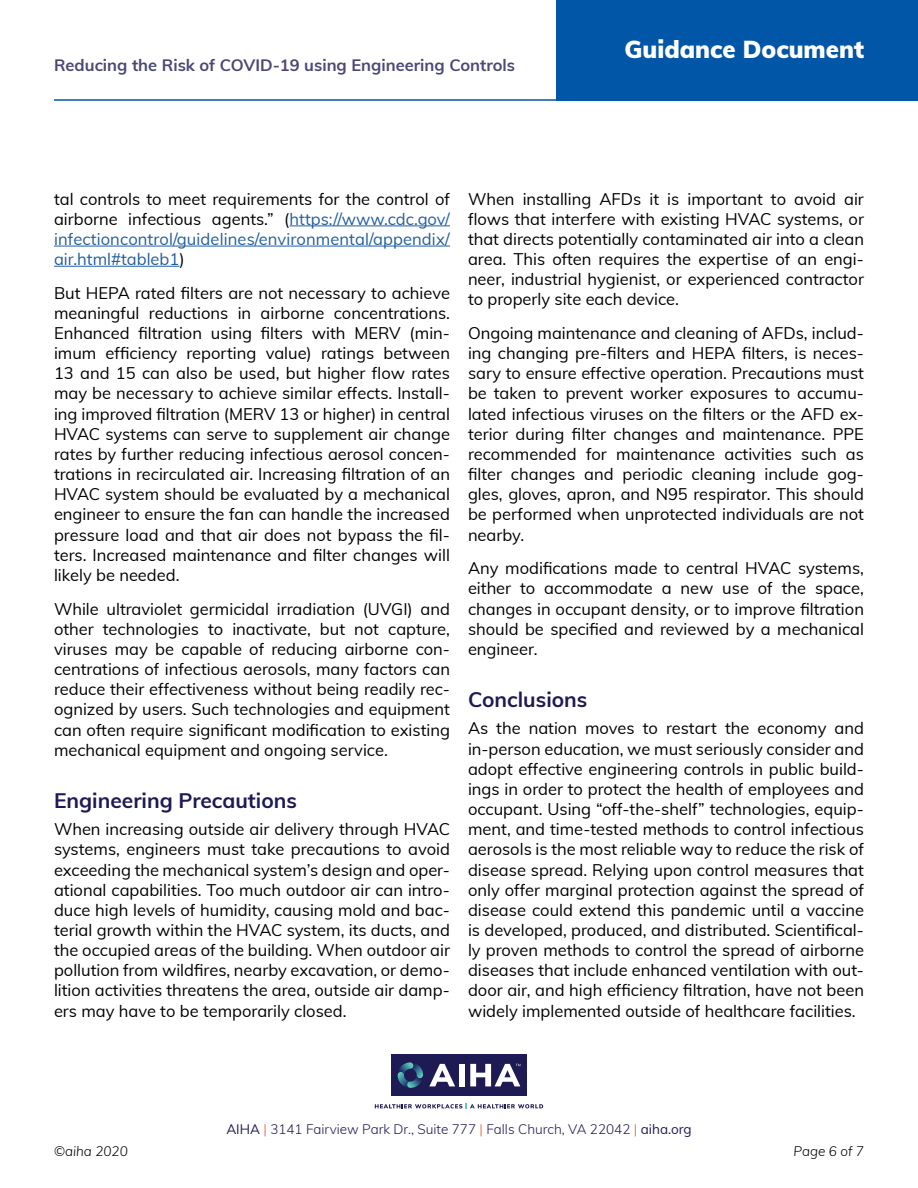
<style>
.page{position:relative;width:918px;height:1188px;background:#fff}
.page>*{position:absolute;margin:0;border:0;box-sizing:border-box;transform-origin:0 0}
.t1{font:900 24px "Muli";color:#fff}
.t2{font:700 21px "Muli";color:#1e1a53}
.t3{font:16.5px/20.1px "Muli";color:#000;text-align:justify}
.t4{font:16.5px/20.1px "Muli";letter-spacing:.005em;color:#215e9e;text-align:justify}
.t5{font:700 16.5px "Muli";color:#4b4875}
.t6{font:300 13.5px "Muli";color:#1e1a53}
.t7{font:italic 300 13.5px "Muli";color:#000}
.s1{color:#000}
.s2{font-weight:400}
.s3{color:#f0512a}
</style>
<div class="page">
<hr style="left:54px;top:99px;width:864px;height:2px;background:#0256a7">
<div style="left:391px;top:1054px;width:136px;height:42px;background:#1e1a53"></div>
<svg style="left:398px;top:1062px;width:25px;height:26px"></svg>
<svg style="left:375px;top:1104px;width:168px;height:5px"></svg>
<svg style="left:429px;top:1064px;width:26px;height:22px"></svg>
<div style="left:459px;top:1064px;width:6px;height:22px;background:#fff"></div>
<svg style="left:470px;top:1064px;width:50px;height:22px"></svg>
<div style="left:556px;top:0;width:362px;height:101px;background:#0256a7"></div>
<hr style="left:290px;top:225px;width:160px;height:1px;background:#215e9e">
<hr style="left:54px;top:246px;width:396px;height:1px;background:#215e9e">
<hr style="left:54px;top:266px;width:125px;height:1px;background:#215e9e">
<p class="t5" style="left:54px;top:53px;width:463px">Reducing the Risk of COVID-19 using Engineering Controls</p>
<h1 class="t1" style="left:625px;top:31px;width:241px">Guidance Document</h1>
<p class="t4" style="left:54px;top:188px;width:398px"><span class="s1">tal controls to meet requirements for the control of airborne infectious agents.” (</span>https://www.cdc.gov/ infectioncontrol/guidelines/environmental/appendix/ air.html#tableb1<span class="s1">)</span></p>
<p class="t3" style="left:54px;top:282px;width:398px">But HEPA rated filters are not necessary to achieve meaningful reductions in airborne concentrations.<br>Enhanced filtration using filters with MERV (min&shy;imum efficiency reporting value) ratings between 13 and 15 can also be used, but higher flow rates may be necessary to achieve similar effects. Install&shy;ing improved filtration (MERV 13 or higher) in central HVAC systems can serve to supplement air change rates by further reducing infectious aerosol concen&shy;trations in recirculated air. Increasing filtration of an HVAC system should be evaluated by a mechanical engineer to ensure the fan can handle the increased pressure load and that air does not bypass the fil&shy;ters. Increased maintenance and filter changes will likely be needed.</p>
<p class="t3" style="left:54px;top:598px;width:398px">While ultraviolet germicidal irradiation (UVGI) and other technologies to inactivate, but not capture, viruses may be capable of reducing airborne con&shy;centrations of infectious aerosols, many factors can reduce their effectiveness without being readily rec&shy;ognized by users. Such technologies and equipment can often require significant modification to existing mechanical equipment and ongoing service.</p>
<p class="t2" style="left:54px;top:785px;width:245px">Engineering Precautions</p>
<p class="t3" style="left:54px;top:818px;width:398px">When increasing outside air delivery through HVAC systems, engineers must take precautions to avoid exceeding the mechanical system’s design and oper&shy;ational capabilities. Too much outdoor air can intro&shy;duce high levels of humidity, causing mold and bac&shy;terial growth within the HVAC system, its ducts, and the occupied areas of the building. When outdoor air pollution from wildfires, nearby excavation, or demo&shy;lition activities threatens the area, outside air damp&shy;ers may have to be temporarily closed.</p>
<p class="t3" style="left:468px;top:188px;width:398px">When installing AFDs it is important to avoid air flows that interfere with existing HVAC systems, or that directs potentially contaminated air into a clean area. This often requires the expertise of an engi&shy;neer, industrial hygienist, or experienced contractor to properly site each device.</p>
<p class="t3" style="left:468px;top:322px;width:398px">Ongoing maintenance and cleaning of AFDs, includ&shy;ing changing pre-filters and HEPA filters, is neces&shy;sary to ensure effective operation. Precautions must be taken to prevent worker exposures to accumu&shy;lated infectious viruses on the filters or the AFD ex&shy;terior during filter changes and maintenance. PPE recommended for maintenance activities such as filter changes and periodic cleaning include gog&shy;gles, gloves, apron, and N95 respirator. This should be performed when unprotected individuals are not nearby.</p>
<p class="t3" style="left:468px;top:558px;width:398px">Any modifications made to central HVAC systems, either to accommodate a new use of the space, changes in occupant density, or to improve filtration should be specified and reviewed by a mechanical engineer.</p>
<p class="t2" style="left:468px;top:685px;width:121px">Conclusions</p>
<p class="t3" style="left:468px;top:718px;width:398px">As the nation moves to restart the economy and in-person education, we must seriously consider and adopt effective engineering controls in public build&shy;ings in order to protect the health of employees and occupant. Using “off-the-shelf” technologies, equip&shy;ment, and time-tested methods to control infectious aerosols is the most reliable way to reduce the risk of disease spread. Relying upon control measures that only offer marginal protection against the spread of disease could extend this pandemic until a vaccine is developed, produced, and distributed. Scientifical&shy;ly proven methods to control the spread of airborne diseases that include enhanced ventilation with out&shy;door air, and high efficiency filtration, have not been widely implemented outside of healthcare facilities.</p>
<p class="t6" style="left:226px;top:1119px;width:467px"><span class="s2">AIHA</span> <span class="s3">|</span> 3141 Fairview Park Dr., Suite 777 <span class="s3">|</span> Falls Church, VA 22042 <span class="s3">|</span> <span class="s2">aiha.org</span></p>
<p class="t7" style="left:54px;top:1141px;width:75px">©aiha 2020</p>
<p class="t7" style="left:794px;top:1141px;width:72px">Page 6 of 7</p>
</div>
